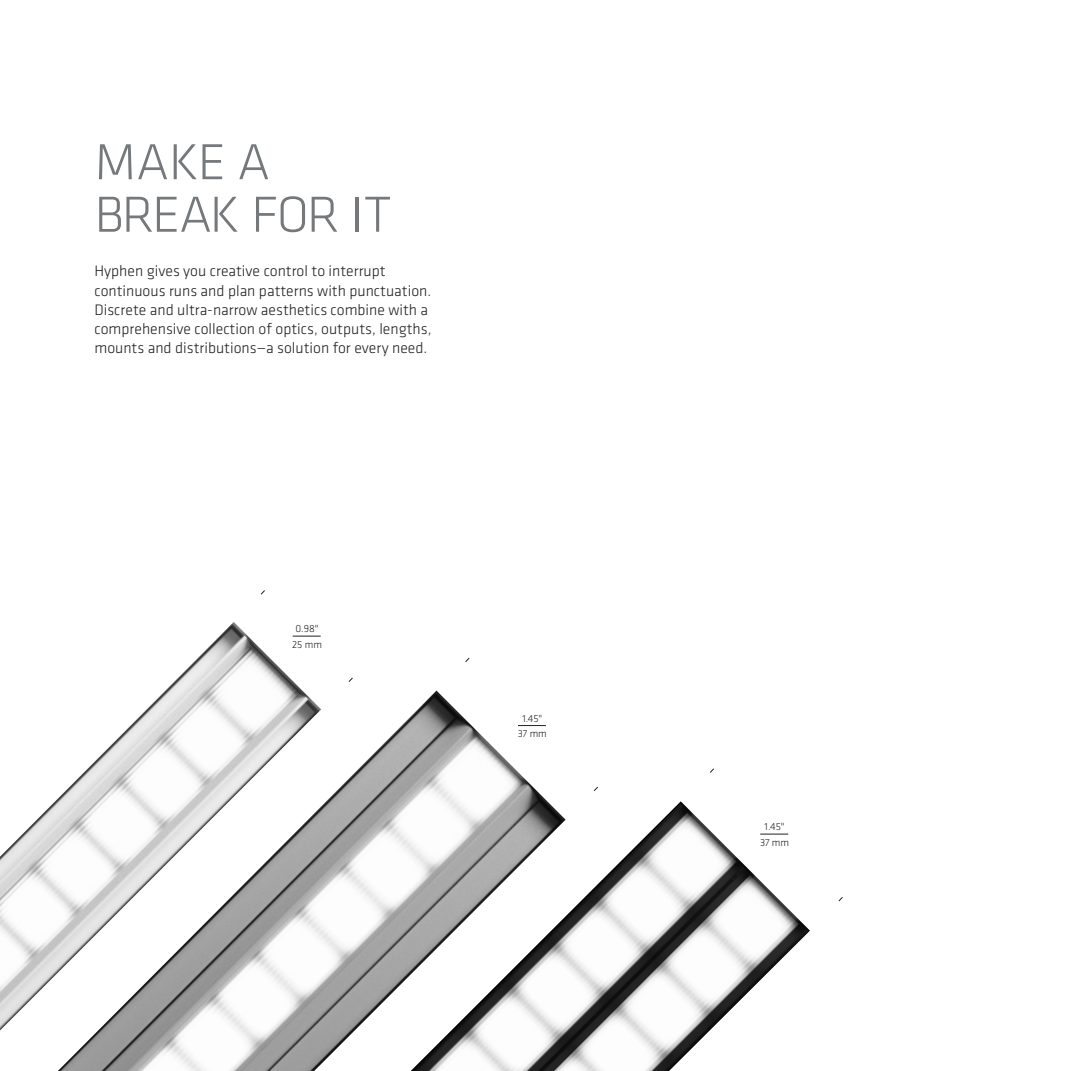
<style>
.page{position:relative;width:1071px;height:1071px;background:#fff}
.page>*{position:absolute;margin:0;border:0;box-sizing:border-box;transform-origin:0 0}
.H2_-_grey{font:300 52.5px/52.5px "Klavika";letter-spacing:-.025em;color:#76797b}
.Body_copy_-_folding{font:300 15.75px/19.2px "Klavika";color:#231f20}
.Measurements{font:300 10.5px "Klavika";letter-spacing:-.005em;color:#231f20}
</style>
<div class="page">
<img style="left:0;top:622px;width:321px;height:409px">
<img style="left:58px;top:690px;width:489px;height:381px">
<img style="left:411px;top:801px;width:399px;height:270px">
<svg style="left:260px;top:590px;width:5px;height:5px"></svg>
<svg style="left:293px;top:636px;width:28px;height:1px"></svg>
<svg style="left:518px;top:725px;width:28px;height:1px"></svg>
<svg style="left:465px;top:657px;width:5px;height:5px"></svg>
<svg style="left:760px;top:834px;width:28px;height:1px"></svg>
<svg style="left:838px;top:897px;width:5px;height:5px"></svg>
<p class="H2_-_grey" style="left:94px;top:137px;width:298px">MAKE A<br>BREAK FOR IT</p>
<p class="Body_copy_-_folding" style="left:94px;top:262px;width:338px">Hyphen gives you creative control to interrupt continuous runs and plan patterns with punctuation.<br>Discrete and ultra-narrow aesthetics combine with a comprehensive collection of optics, outputs, lengths, mounts and distributions—a solution for every need.</p>
<p class="Measurements" style="left:295px;top:623px;width:25px">0.98"</p>
<p class="Measurements" style="left:292px;top:639px;width:31px">25 mm</p>
<p class="Measurements" style="left:522px;top:712px;width:21px">1.45"</p>
<p class="Measurements" style="left:518px;top:728px;width:31px">37 mm</p>
<p class="Measurements" style="left:765px;top:821px;width:21px">1.45"</p>
<p class="Measurements" style="left:760px;top:837px;width:31px">37 mm</p>
</div>
